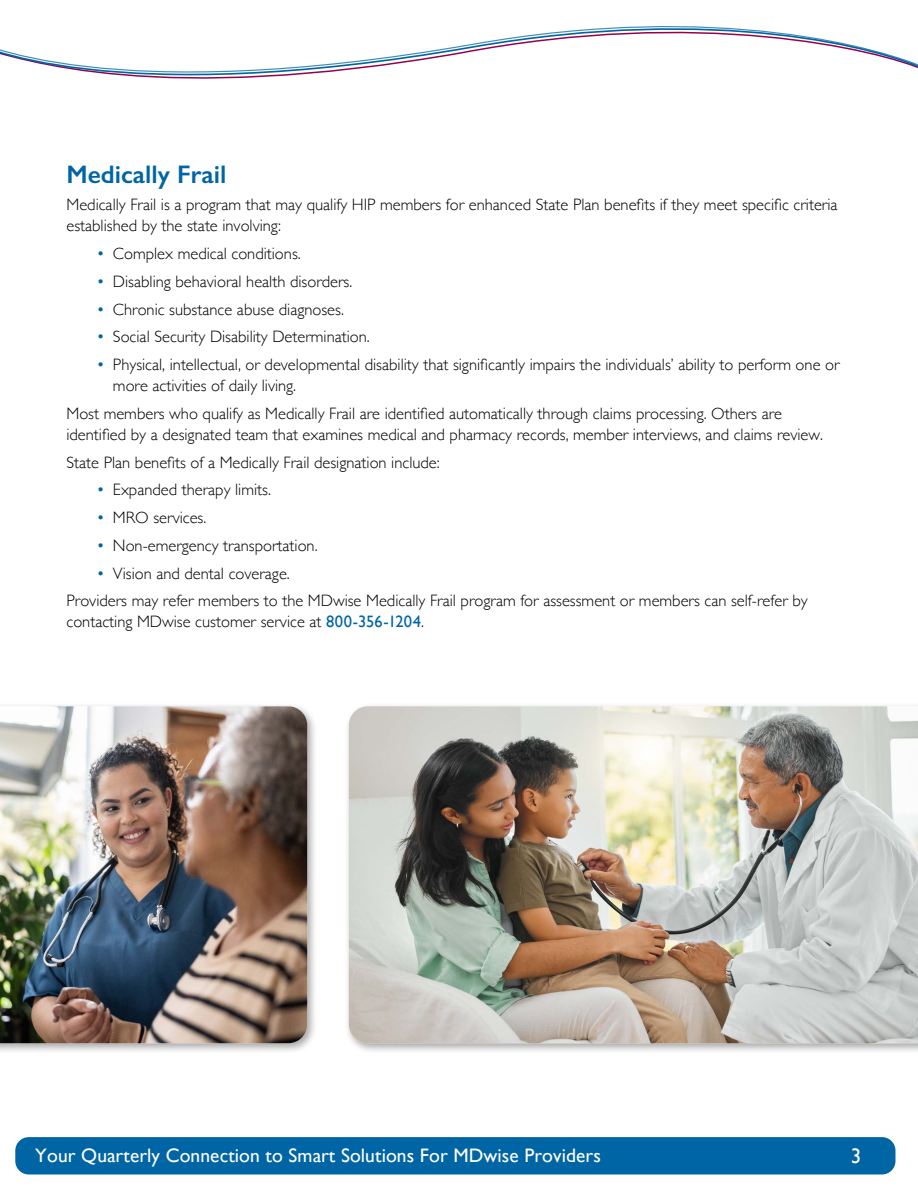
<style>
.page{position:relative;width:918px;height:1188px;background:#fff}
.page>*{position:absolute;margin:0;border:0;box-sizing:border-box;transform-origin:0 0}
.t1{font:600 25.5px "Gill Sans";color:#0065a4}
.t2{font:21px "Gill Sans";color:#fff}
.t3{font:19.5px "Gill Sans";letter-spacing:.005em;color:#fff}
.t4{font:300 16.5px/21px "Gill Sans";color:#000}
.s1{font-weight:400;color:#0065a4}
</style>
<div class="page">
<svg style="left:0;top:26px;width:918px;height:53px"></svg>
<div style="left:344px;top:702px;width:574px;height:352px;background:#000;opacity:.35"></div>
<img style="left:349px;top:706px;width:569px;height:337px">
<div style="left:0;top:702px;width:318px;height:352px;background:#000;opacity:.35"></div>
<img style="left:0;top:706px;width:307px;height:337px">
<div style="left:15px;top:1137px;width:880px;height:38px;background:#0065a4;border-radius:14px"></div>
<h2 class="t1" style="left:66px;top:159px;width:162px">Medically Frail</h2>
<p class="t4" style="left:66px;top:194px;width:773px">Medically Frail is a program that may qualify HIP members for enhanced State Plan benefits if they meet specific criteria established by the state involving:</p>
<p class="t4" style="left:98px;top:243px;width:204px"><span class="s1">•</span> Complex medical conditions.</p>
<p class="t4" style="left:98px;top:270px;width:256px"><span class="s1">•</span> Disabling behavioral health disorders.</p>
<p class="t4" style="left:98px;top:298px;width:248px"><span class="s1">•</span> Chronic substance abuse diagnoses.</p>
<p class="t4" style="left:98px;top:326px;width:273px"><span class="s1">•</span> Social Security Disability Determination.</p>
<p class="t4" style="left:113px;top:354px;width:728px;text-indent:-15px"><span class="s1">•</span> Physical, intellectual, or developmental disability that significantly impairs the individuals’ ability to perform one or more activities of daily living.</p>
<p class="t4" style="left:66px;top:402px;width:758px">Most members who qualify as Medically Frail are identified automatically through claims processing. Others are identified by a designated team that examines medical and pharmacy records, member interviews, and claims review.</p>
<p class="t4" style="left:66px;top:451px;width:375px">State Plan benefits of a Medically Frail designation include:</p>
<p class="t4" style="left:98px;top:479px;width:175px"><span class="s1">•</span> Expanded therapy limits.</p>
<p class="t4" style="left:98px;top:507px;width:110px"><span class="s1">•</span> MRO services.</p>
<p class="t4" style="left:98px;top:534px;width:221px"><span class="s1">•</span> Non-emergency transportation.</p>
<p class="t4" style="left:98px;top:562px;width:193px"><span class="s1">•</span> Vision and dental coverage.</p>
<p class="t4" style="left:66px;top:590px;width:743px">Providers may refer members to the MDwise Medically Frail program for assessment or members can self-refer by contacting MDwise customer service at <span class="s1">800-356-1204</span>.</p>
<p class="t3" style="left:35px;top:1144px;width:567px">Your Quarterly Connection to Smart Solutions For MDwise Providers</p>
<p class="t2" style="left:851px;top:1143px;width:12px">3</p>
</div>
